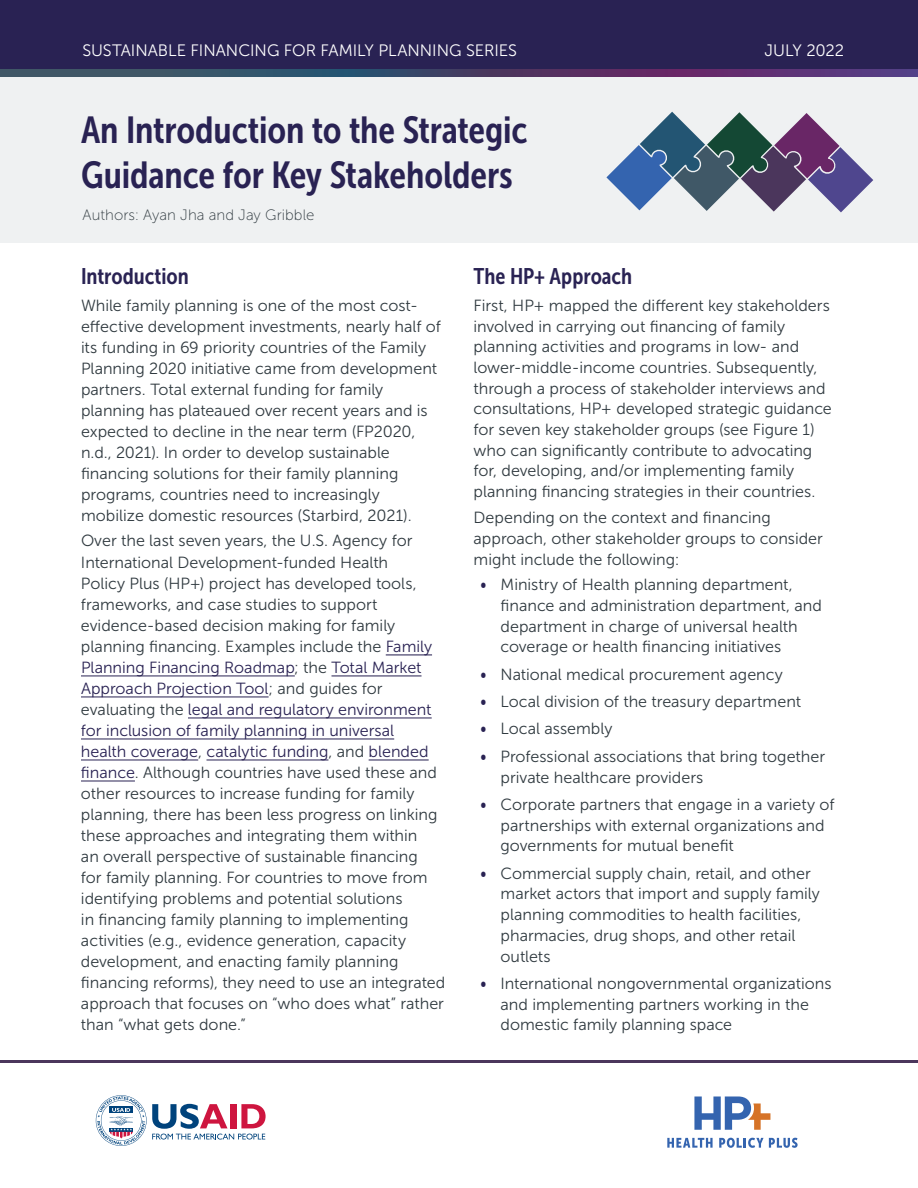
<style>
.page{position:relative;width:918px;height:1188px;background:#fff}
.page>*{position:absolute;margin:0;border:0;box-sizing:border-box;transform-origin:0 0}
.Body{font:37.5px/45px "Museo Sans Cond 700";letter-spacing:-.005em;color:#292253}
.t1{font:22.5px "Museo Sans Cond 700";color:#292253}
.Body-2{font:16.5px "Museo Sans 300";letter-spacing:-.005em;color:#fff}
.Body-3{font:16.2px/21px "Museo Sans 300";color:#303a40}
.Body-4{font:15px "Museo Sans 100";letter-spacing:.005em;color:#303a40}
.s1{color:#292253}
.s2{font-family:"Museo Sans Cond 700";color:#292253}
</style>
<div class="page">
<svg style="left:96px;top:1095px;width:170px;height:51px"></svg>
<svg style="left:694px;top:1096px;width:76px;height:34px"></svg>
<svg style="left:667px;top:1138px;width:46px;height:10px"></svg>
<svg style="left:719px;top:1138px;width:79px;height:10px"></svg>
<hr style="left:0;top:1060px;width:918px;height:3px;background:#4b365c">
<div style="left:0;top:0;width:918px;height:73px;background:#292253"></div>
<div style="left:0;top:73px;width:918px;height:170px;background:#eff1f2"></div>
<svg style="left:0;top:70px;width:918px;height:6px;background:#48426b"></svg>
<svg style="left:606px;top:112px;width:267px;height:100px"></svg>
<hr style="left:386px;top:655px;width:46px;height:1px;background:#292253">
<hr style="left:81px;top:676px;width:214px;height:1px;background:#292253">
<hr style="left:331px;top:676px;width:91px;height:1px;background:#292253">
<hr style="left:81px;top:697px;width:188px;height:1px;background:#292253">
<hr style="left:188px;top:718px;width:244px;height:1px;background:#292253">
<hr style="left:81px;top:739px;width:313px;height:1px;background:#292253">
<hr style="left:81px;top:760px;width:117px;height:1px;background:#292253">
<hr style="left:207px;top:760px;width:121px;height:1px;background:#292253">
<hr style="left:369px;top:760px;width:60px;height:1px;background:#292253">
<hr style="left:81px;top:781px;width:54px;height:1px;background:#292253">
<p class="Body-2" style="left:82px;top:42px;width:436px">SUSTAINABLE FINANCING FOR FAMILY PLANNING SERIES</p>
<p class="Body-2" style="left:765px;top:42px;width:81px">JULY 2022</p>
<p class="Body" style="left:81px;top:108px;width:448px">An Introduction to the Strategic<br>Guidance for Key Stakeholders</p>
<p class="Body-4" style="left:82px;top:207px;width:233px">Authors: Ayan Jha and Jay Gribble</p>
<h1 class="t1" style="left:81px;top:263px;width:109px">Introduction</h1>
<p class="Body-3" style="left:81px;top:295px;width:361px">While family planning is one of the most cost&shy;effective development investments, nearly half of its funding in 69 priority countries of the Family Planning 2020 initiative came from development partners. Total external funding for family planning has plateaued over recent years and is expected to decline in the near term (FP2020, n.d., 2021). In order to develop sustainable financing solutions for their family planning programs, countries need to increasingly mobilize domestic resources (Starbird, 2021).</p>
<p class="Body-3" style="left:81px;top:530px;width:366px">Over the last seven years, the U.S. Agency for International Development-funded Health<br>Policy Plus (HP+) project has developed tools, frameworks, and case studies to support evidence-based decision making for family planning financing. Examples include the <span class="s1">Family Planning Financing Roadmap</span>; the <span class="s1">Total Market Approach Projection Tool</span>; and guides for evaluating the <span class="s1">legal and regulatory environment for inclusion of family planning in universal<br>health coverage</span>, <span class="s1">catalytic funding</span>, and <span class="s1">blended finance</span>. Although countries have used these and other resources to increase funding for family planning, there has been less progress on linking these approaches and integrating them within<br>an overall perspective of sustainable financing<br>for family planning. For countries to move from identifying problems and potential solutions<br>in financing family planning to implementing activities (e.g., evidence generation, capacity development, and enacting family planning financing reforms), they need to use an integrated approach that focuses on “who does what” rather than “what gets done.”</p>
<h1 class="t1" style="left:474px;top:263px;width:160px">The HP+ Approach</h1>
<p class="Body-3" style="left:474px;top:295px;width:360px">First, HP+ mapped the different key stakeholders involved in carrying out financing of family planning activities and programs in low- and lower-middle-income countries. Subsequently, through a process of stakeholder interviews and consultations, HP+ developed strategic guidance for seven key stakeholder groups (see Figure 1) who can significantly contribute to advocating for, developing, and/or implementing family planning financing strategies in their countries.</p>
<p class="Body-3" style="left:474px;top:507px;width:351px">Depending on the context and financing approach, other stakeholder groups to consider might include the following:</p>
<p class="Body-3" style="left:501px;top:574px;width:323px;text-indent:-20px"><span class="s2">•</span> Ministry of Health planning department, finance and administration department, and department in charge of universal health coverage or health financing initiatives</p>
<p class="Body-3" style="left:480px;top:664px;width:304px"><span class="s2">•</span> National medical procurement agency</p>
<p class="Body-3" style="left:480px;top:691px;width:322px"><span class="s2">•</span> Local division of the treasury department</p>
<p class="Body-3" style="left:480px;top:719px;width:134px"><span class="s2">•</span> Local assembly</p>
<p class="Body-3" style="left:501px;top:746px;width:326px;text-indent:-20px"><span class="s2">•</span> Professional associations that bring together private healthcare providers</p>
<p class="Body-3" style="left:501px;top:794px;width:336px;text-indent:-20px"><span class="s2">•</span> Corporate partners that engage in a variety of partnerships with external organizations and governments for mutual benefit</p>
<p class="Body-3" style="left:501px;top:863px;width:321px;text-indent:-20px"><span class="s2">•</span> Commercial supply chain, retail, and other market actors that import and supply family planning commodities to health facilities, pharmacies, drug shops, and other retail outlets</p>
<p class="Body-3" style="left:501px;top:973px;width:332px;text-indent:-20px"><span class="s2">•</span> International nongovernmental organizations and implementing partners working in the domestic family planning space</p>
</div>
